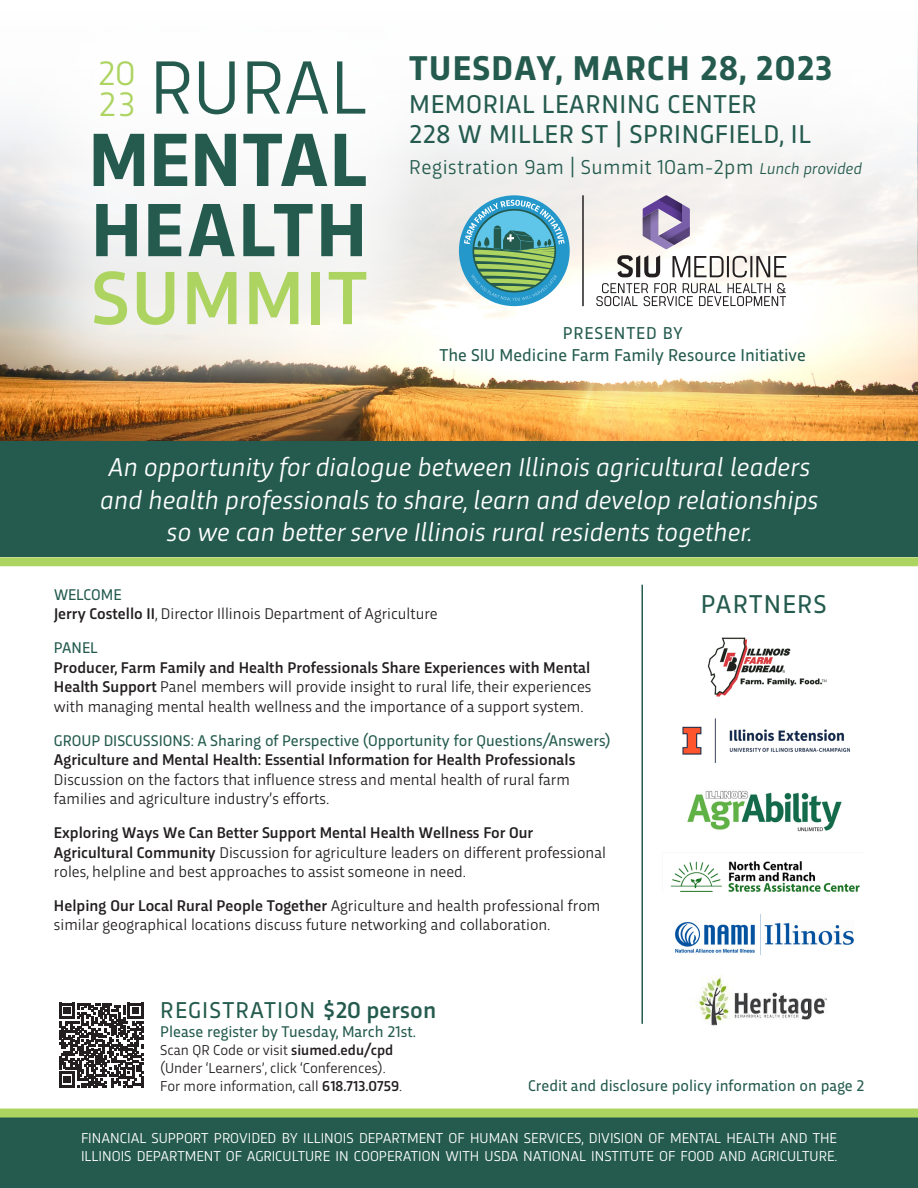
<style>
.page{position:relative;width:918px;height:1188px;background:#fff}
.page>*{position:absolute;margin:0;border:0;box-sizing:border-box;transform-origin:0 0}
.t1{font:700 78.9px/70.2px "Trasandina";letter-spacing:.015em;color:#245b4e;text-align:justify}
.t2{font:700 36px "Trasandina";letter-spacing:.04em;color:#245b4e}
.t3{font:35.55px/31px "Trasandina";color:#add461}
.t4{font:italic 27px/32.4px "Trasandina";color:#fff;text-align:center}
.t5{font:27px "Trasandina";letter-spacing:.025em;color:#245b4e}
.t6{font:27px "Trasandina";letter-spacing:.05em;color:#245b4e}
.t7{font:24px "Trasandina";letter-spacing:.05em;color:#245b4e}
.t8{font:21px "Trasandina";letter-spacing:.025em;color:#245b4e}
.t9{font:18px/21.6px "Trasandina";color:#245b4e;text-align:center}
.t10{font:16.2px/19.5px "Trasandina";color:#231f20}
.t11{font:16.2px "Trasandina";color:#245b4e}
.t12{font:15px/18px "Trasandina";color:#fff}
.t13{font:15px/18px "Trasandina";color:#231f20}
.s1{font-weight:400}
.s2{font-weight:500;color:#add461}
.s3{font-style:italic;font-size:16.5px}
.s4{color:#245b4e}
.s5{font-weight:500}
</style>
<div class="page">
<img style="left:0;top:47px;width:918px;height:395px">
<svg style="left:462px;top:47px;width:455px;height:335px"></svg>
<div style="left:0;top:0;width:462px;height:421px;background:#fff;opacity:.75"></div>
<div style="left:459px;top:195px;width:111px;height:111px;background:#2498cb;border-radius:50%"></div>
<svg style="left:464px;top:200px;width:101px;height:101px"></svg>
<svg style="left:643px;top:195px;width:47px;height:54px;background:#9d8cb4"></svg>
<svg style="left:673px;top:256px;width:51px;height:21px"></svg>
<hr style="left:727px;top:256px;width:2px;height:21px;background:#231f20">
<svg style="left:733px;top:256px;width:14px;height:21px"></svg>
<hr style="left:750px;top:256px;width:2px;height:21px;background:#231f20">
<svg style="left:756px;top:256px;width:30px;height:21px"></svg>
<svg style="left:617px;top:255px;width:43px;height:22px"></svg>
<svg style="left:596px;top:283px;width:190px;height:23px"></svg>
<hr style="left:582px;top:195px;width:2px;height:111px;background:#231f20">
<div style="left:0;top:1113px;width:918px;height:75px;background:#245b4e"></div>
<div style="left:0;top:442px;width:918px;height:115px;background:#245b4e"></div>
<div style="left:0;top:1108px;width:918px;height:10px;background:#add461"></div>
<div style="left:0;top:557px;width:918px;height:9px;background:#add461"></div>
<svg style="left:59px;top:1003px;width:85px;height:85px"></svg>
<img style="left:707px;top:637px;width:120px;height:60px">
<img style="left:687px;top:791px;width:155px;height:41px">
<img style="left:670px;top:861px;width:190px;height:31px">
<hr style="left:641px;top:585px;width:2px;height:439px;background:#245b4e">
<img style="left:675px;top:914px;width:179px;height:41px">
<img style="left:682px;top:718px;width:168px;height:45px">
<img style="left:694px;top:976px;width:133px;height:50px">
<p class="t3" style="left:99px;top:55px;width:39px">20<br>23</p>
<p class="t2" style="left:409px;top:42px;width:424px">TUESDAY, MARCH 28, 2023</p>
<p class="t1" style="left:89px;top:46px;width:280px;text-indent:61px"><span class="s1">RURAL </span>MENTAL HEALTH <span class="s2">SUMMIT</span></p>
<p class="t5" style="left:409px;top:83px;width:349px">MEMORIAL LEARNING CENTER</p>
<p class="t5" style="left:409px;top:113px;width:403px">228 W MILLER ST | SPRINGFIELD, IL</p>
<p class="t8" style="left:409px;top:152px;width:454px">Registration 9am | Summit 10am-2pm <span class="s3">Lunch provided</span></p>
<p class="t9" style="left:439px;top:321px;width:368px">PRESENTED BY<br>The SIU Medicine Farm Family Resource Initiative</p>
<p class="t4" style="left:100px;top:449px;width:720px">An opportunity for dialogue between Illinois agricultural leaders and health professionals to share, learn and develop relationships so we can better serve Illinois rural residents together.</p>
<p class="t10" style="left:54px;top:583px;width:385px"><span class="s4">WELCOME<br></span><span class="s5">Jerry Costello II</span>, Director Illinois Department of Agriculture</p>
<p class="t10" style="left:54px;top:637px;width:539px"><span class="s4">PANEL<br></span><span class="s5">Producer, Farm Family and Health Professionals Share Experiences with Mental Health Support</span> Panel members will provide insight to rural life, their experiences with managing mental health wellness and the importance of a support system.</p>
<p class="t10" style="left:54px;top:729px;width:558px"><span class="s4">GROUP DISCUSSIONS: A Sharing of Perspective (Opportunity for Questions/Answers)<br></span><span class="s5">Agriculture and Mental Health: Essential Information for Health Professionals </span>Discussion on the factors that influence stress and mental health of rural farm families and agriculture industry’s efforts.</p>
<p class="t10" style="left:54px;top:822px;width:553px"><span class="s5">Exploring Ways We Can Better Support Mental Health Wellness For Our<br>Agricultural Community</span> Discussion for agriculture leaders on different professional roles, helpline and best approaches to assist someone in need.</p>
<p class="t10" style="left:54px;top:895px;width:548px"><span class="s5">Helping Our Local Rural People Together</span> Agriculture and health professional from similar geographical locations discuss future networking and collaboration.</p>
<p class="t6" style="left:701px;top:584px;width:128px">PARTNERS</p>
<p class="t7" style="left:160px;top:992px;width:277px">REGISTRATION <span class="s5">$20 person</span></p>
<p class="t11" style="left:160px;top:1020px;width:257px">Please register by Tuesday, March 21st.</p>
<p class="t13" style="left:160px;top:1040px;width:235px">Scan QR Code or visit <span class="s5">siumed.edu/cpd </span>(Under ‘Learners’, click ‘Conferences).</p>
<p class="t13" style="left:160px;top:1076px;width:243px">For more information, call <span class="s5">618.713.0759</span>.</p>
<p class="t11" style="left:528px;top:1074px;width:338px">Credit and disclosure policy information on page 2</p>
<p class="t12" style="left:81px;top:1128px;width:758px">FINANCIAL SUPPORT PROVIDED BY ILLINOIS DEPARTMENT OF HUMAN SERVICES, DIVISION OF MENTAL HEALTH AND THE<br>ILLINOIS DEPARTMENT OF AGRICULTURE IN COOPERATION WITH USDA NATIONAL INSTITUTE OF FOOD AND AGRICULTURE.</p>
</div>
